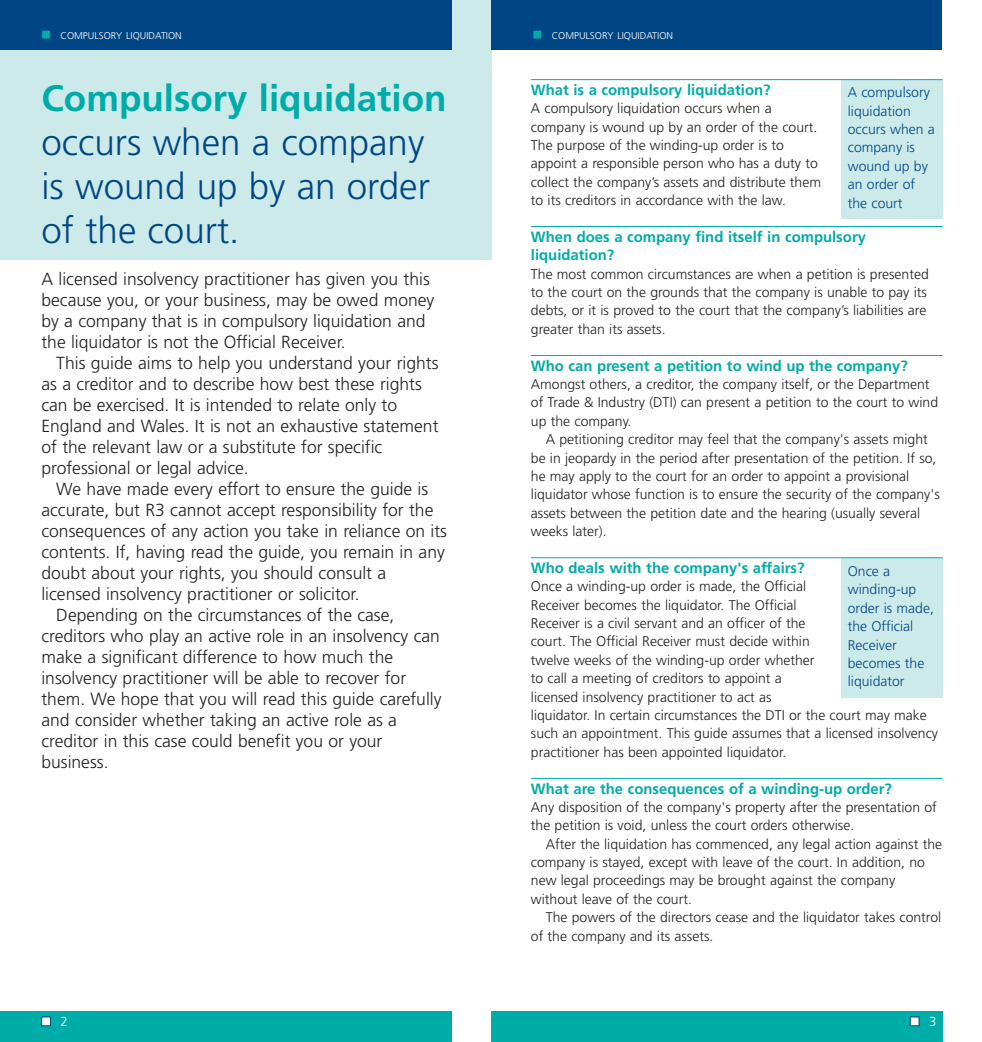
<style>
.page{position:relative;width:982px;height:1042px;background:#fff}
.page>*{position:absolute;margin:0;border:0;box-sizing:border-box;transform-origin:0 0}
.t1{font:300 36.75px/44.1px "Frutiger";color:#004685}
.t2{font:700 36.75px "Frutiger";color:#00aca8}
.t3{font:300 17.5px/21px "Frutiger";color:#231f20}
.t4{font:700 14.88px/18.4px "Frutiger";color:#00aca8}
.t5{font:300 14px/18.4px "Frutiger";color:#231f20}
.t6{font:300 14px/18.4px "Frutiger";color:#004685}
.t7{font:300 13.12px "Frutiger";color:#fff}
.t8{font:300 9.8px "Frutiger";color:#fff}
</style>
<div class="page">
<div style="left:841px;top:558px;width:102px;height:140px;background:#cceae9"></div>
<div style="left:0;top:0;width:491px;height:260px;background:#cceae9"></div>
<div style="left:491px;top:0;width:451px;height:49px;background:#004685"></div>
<div style="left:533px;top:30px;width:9px;height:9px;background:#00aca8"></div>
<div style="left:533px;top:30px;width:9px;height:9px;border:1px solid #004685"></div>
<div style="left:491px;top:1010px;width:451px;height:31px;background:#00aca8"></div>
<div style="left:910px;top:1016px;width:9px;height:9px;background:#fff"></div>
<div style="left:910px;top:1016px;width:9px;height:9px;border:1px solid #004685"></div>
<div style="left:0;top:0;width:451px;height:49px;background:#004685"></div>
<div style="left:42px;top:30px;width:8px;height:9px;background:#00aca8"></div>
<div style="left:41px;top:30px;width:10px;height:9px;border:1px solid #004685"></div>
<div style="left:0;top:1010px;width:451px;height:31px;background:#00aca8"></div>
<div style="left:42px;top:1016px;width:8px;height:9px;background:#fff"></div>
<div style="left:41px;top:1016px;width:10px;height:9px;border:1px solid #004685"></div>
<div style="left:841px;top:80px;width:102px;height:138px;background:#cceae9"></div>
<hr style="left:531px;top:79px;width:412px;height:1px;background:#00aca8">
<hr style="left:531px;top:226px;width:412px;height:1px;background:#00aca8">
<hr style="left:531px;top:355px;width:412px;height:1px;background:#00aca8">
<hr style="left:531px;top:557px;width:412px;height:1px;background:#00aca8">
<hr style="left:531px;top:778px;width:412px;height:1px;background:#00aca8">
<p class="t8" style="left:60px;top:32px;width:123px">COMPULSORY LIQUIDATION</p>
<p class="t8" style="left:552px;top:32px;width:123px">COMPULSORY LIQUIDATION</p>
<h1 class="t2" style="left:41px;top:82px;width:407px">Compulsory liquidation</h1>
<h1 class="t1" style="left:41px;top:122px;width:390px">occurs when a company is wound up by an order of the court.</h1>
<p class="t3" style="left:41px;top:269px;width:394px">A licensed insolvency practitioner has given you this because you, or your business, may be owed money by a company that is in compulsory liquidation and the liquidator is not the Official Receiver.</p>
<p class="t3" style="left:41px;top:353px;width:398px;text-indent:15px">This guide aims to help you understand your rights as a creditor and to describe how best these rights can be exercised. It is intended to relate only to England and Wales. It is not an exhaustive statement of the relevant law or a substitute for specific professional or legal advice.</p>
<p class="t3" style="left:56px;top:479px;width:373px">We have made every effort to ensure the guide is</p>
<p class="t3" style="left:41px;top:500px;width:393px">accurate, but R3 cannot accept responsibility for the</p>
<p class="t3" style="left:41px;top:521px;width:407px">consequences of any action you take in reliance on its</p>
<p class="t3" style="left:41px;top:542px;width:405px">contents. If, having read the guide, you remain in any</p>
<p class="t3" style="left:41px;top:563px;width:346px">doubt about your rights, you should consult a</p>
<p class="t3" style="left:41px;top:584px;width:320px">licensed insolvency practitioner or solicitor.</p>
<p class="t3" style="left:56px;top:605px;width:340px">Depending on the circumstances of the case,</p>
<p class="t3" style="left:41px;top:626px;width:400px">creditors who play an active role in an insolvency can</p>
<p class="t3" style="left:41px;top:647px;width:353px">make a significant difference to how much the</p>
<p class="t3" style="left:41px;top:668px;width:366px">insolvency practitioner will be able to recover for</p>
<p class="t3" style="left:41px;top:689px;width:402px">them. We hope that you will read this guide carefully</p>
<p class="t3" style="left:41px;top:710px;width:357px">and consider whether taking an active role as a</p>
<p class="t3" style="left:41px;top:731px;width:342px">creditor in this case could benefit you or your</p>
<p class="t3" style="left:41px;top:752px;width:69px">business.</p>
<p class="t4" style="left:531px;top:81px;width:241px">What is a compulsory liquidation?</p>
<p class="t5" style="left:531px;top:100px;width:292px">A compulsory liquidation occurs when a company is wound up by an order of the court.<br>The purpose of the winding-up order is to appoint a responsible person who has a duty to collect the company’s assets and distribute them to its creditors in accordance with the law.</p>
<p class="t4" style="left:531px;top:228px;width:337px">When does a company find itself in compulsory liquidation?</p>
<p class="t5" style="left:531px;top:265px;width:399px">The most common circumstances are when a petition is presented to the court on the grounds that the company is unable to pay its debts, or it is proved to the court that the company’s liabilities are greater than its assets.</p>
<p class="t4" style="left:531px;top:357px;width:378px">Who can present a petition to wind up the company?</p>
<p class="t5" style="left:531px;top:376px;width:409px">Amongst others, a creditor, the company itself, or the Department of Trade &amp; Industry (DTI) can present a petition to the court to wind up the company.</p>
<p class="t5" style="left:531px;top:431px;width:410px;text-indent:15px">A petitioning creditor may feel that the company's assets might be in jeopardy in the period after presentation of the petition. If so, he may apply to the court for an order to appoint a provisional liquidator whose function is to ensure the security of the company's assets between the petition date and the hearing (usually several weeks later).</p>
<p class="t4" style="left:531px;top:559px;width:275px">Who deals with the company's affairs?</p>
<p class="t5" style="left:531px;top:578px;width:409px">Once a winding-up order is made, the Official<br>Receiver becomes the liquidator. The Official<br>Receiver is a civil servant and an officer of the<br>court. The Official Receiver must decide within<br>twelve weeks of the winding-up order whether<br>to call a meeting of creditors to appoint a<br>licensed insolvency practitioner to act as<br>liquidator. In certain circumstances the DTI or the court may make such an appointment. This guide assumes that a licensed insolvency practitioner has been appointed liquidator.</p>
<p class="t4" style="left:531px;top:780px;width:362px">What are the consequences of a winding-up order?</p>
<p class="t5" style="left:531px;top:798px;width:407px">Any disposition of the company's property after the presentation of the petition is void, unless the court orders otherwise.</p>
<p class="t5" style="left:531px;top:835px;width:413px;text-indent:15px">After the liquidation has commenced, any legal action against the company is stayed, except with leave of the court. In addition, no new legal proceedings may be brought against the company without leave of the court.</p>
<p class="t5" style="left:531px;top:909px;width:412px;text-indent:15px">The powers of the directors cease and the liquidator takes control of the company and its assets.</p>
<p class="t6" style="left:848px;top:84px;width:89px">A compulsory liquidation occurs when a company is wound up by an order of the court</p>
<p class="t6" style="left:848px;top:563px;width:88px">Once a winding-up order is made, the Official<br>Receiver becomes the liquidator</p>
<p class="t7" style="left:60px;top:1015px;width:9px">2</p>
<p class="t7" style="left:929px;top:1015px;width:9px">3</p>
</div>
